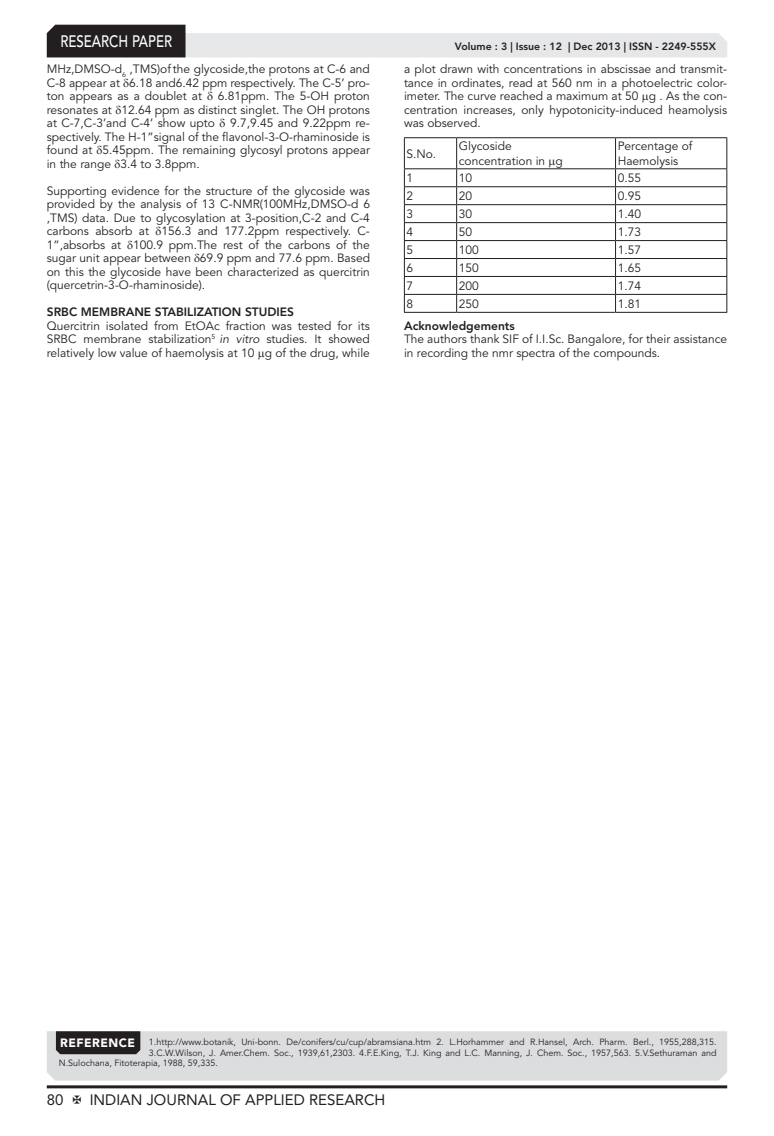
<style>
.page{position:relative;width:774px;height:1136px;background:#fff}
.page>*{position:absolute;margin:0;border:0;box-sizing:border-box;transform-origin:0 0}
.t1{font:500 16.5px "Avenir LT Std";color:#fff;scale:.8 1}
.t2{font:15px "Avenir LT Std";color:#231f20}
.Body_Text{font:12px/13.5px "Avenir LT Std";color:#231f20;text-align:justify}
.For_Table{font:12px "Avenir LT Std";color:#231f20}
.Bold{font:800 12px "Avenir LT Std";color:#231f20}
.t3{font:900 12px "Avenir LT Std";letter-spacing:.04em;color:#fff}
.t4{font:800 10.5px "Avenir LT Std";color:#231f20}
.Reference{font:9px "Avenir LT Std";color:#231f20}
.s1{font-style:italic}
</style>
<div class="page">
<hr style="left:47px;top:1085px;width:680px;height:3px;background:#231f20">
<svg style="left:47px;top:25px;width:680px;height:32px"></svg>
<svg style="left:47px;top:1031px;width:680px;height:49px;background:#d1d2d4"></svg>
<svg style="left:405px;top:138px;width:321px;height:174px"></svg>
<hr style="left:456px;top:138px;width:1px;height:30px;background:#231f20">
<hr style="left:615px;top:138px;width:1px;height:30px;background:#231f20">
<hr style="left:404px;top:168px;width:53px;height:1px;background:#231f20">
<hr style="left:457px;top:168px;width:158px;height:1px;background:#231f20">
<hr style="left:615px;top:168px;width:112px;height:1px;background:#231f20">
<hr style="left:404px;top:186px;width:53px;height:1px;background:#231f20">
<hr style="left:457px;top:186px;width:158px;height:1px;background:#231f20">
<hr style="left:615px;top:186px;width:112px;height:1px;background:#231f20">
<hr style="left:404px;top:204px;width:53px;height:1px;background:#231f20">
<hr style="left:457px;top:204px;width:158px;height:1px;background:#231f20">
<hr style="left:615px;top:204px;width:112px;height:1px;background:#231f20">
<hr style="left:404px;top:222px;width:53px;height:1px;background:#231f20">
<hr style="left:457px;top:222px;width:158px;height:1px;background:#231f20">
<hr style="left:615px;top:222px;width:112px;height:1px;background:#231f20">
<hr style="left:404px;top:240px;width:53px;height:1px;background:#231f20">
<hr style="left:457px;top:240px;width:158px;height:1px;background:#231f20">
<hr style="left:615px;top:240px;width:112px;height:1px;background:#231f20">
<hr style="left:404px;top:258px;width:53px;height:1px;background:#231f20">
<hr style="left:457px;top:258px;width:158px;height:1px;background:#231f20">
<hr style="left:615px;top:258px;width:112px;height:1px;background:#231f20">
<hr style="left:404px;top:276px;width:53px;height:1px;background:#231f20">
<hr style="left:457px;top:276px;width:158px;height:1px;background:#231f20">
<hr style="left:615px;top:276px;width:112px;height:1px;background:#231f20">
<hr style="left:404px;top:294px;width:53px;height:1px;background:#231f20">
<hr style="left:457px;top:294px;width:158px;height:1px;background:#231f20">
<svg style="left:456px;top:169px;width:1px;height:143px"></svg>
<hr style="left:615px;top:294px;width:112px;height:1px;background:#231f20">
<svg style="left:615px;top:169px;width:1px;height:143px"></svg>
<hr style="left:404px;top:137px;width:53px;height:1px;background:#231f20">
<hr style="left:404px;top:138px;width:1px;height:30px;background:#231f20">
<hr style="left:457px;top:137px;width:158px;height:1px;background:#231f20">
<hr style="left:615px;top:137px;width:112px;height:1px;background:#231f20">
<hr style="left:726px;top:138px;width:1px;height:30px;background:#231f20">
<svg style="left:404px;top:169px;width:1px;height:143px"></svg>
<svg style="left:726px;top:169px;width:1px;height:143px"></svg>
<hr style="left:404px;top:312px;width:53px;height:1px;background:#231f20">
<hr style="left:457px;top:312px;width:158px;height:1px;background:#231f20">
<hr style="left:615px;top:312px;width:112px;height:1px;background:#231f20">
<svg style="left:549px;top:160px;width:6px;height:8px"></svg>
<h1 class="t1" style="left:60px;top:32px;width:141px">RESEARCH PAPER</h1>
<p class="Body_Text" style="left:47px;top:62px;width:325px">MHz,DMSO-d<sub>6</sub> ,TMS)of the glycoside,the protons at C-6 and C-8 appear at 6.18 and6.42 ppm respectively. The C-5’ pro&shy;ton appears as a doublet at</p>
<p class="Body_Text" style="left:47px;top:89px;width:325px;text-indent:171px">6.81ppm. The 5-OH proton resonates at 12.64 ppm as distinct singlet. The OH protons at C-7,C-3’and C-4’ show upto</p>
<p class="Body_Text" style="left:47px;top:116px;width:325px;text-indent:183px">9.7,9.45 and 9.22ppm re&shy;spectively. The H-1”signal of the flavonol-3-O-rhaminoside is found at 5.45ppm. The remaining glycosyl protons appear in the range 3.4 to 3.8ppm.</p>
<p class="Body_Text" style="left:47px;top:184px;width:325px">Supporting evidence for the structure of the glycoside was provided by the analysis of 13 C-NMR(100MHz,DMSO-d 6 ,TMS) data. Due to glycosylation at 3-position,C-2 and C-4 carbons absorb at 156.3 and 177.2ppm respectively. C-1”,absorbs at 100.9 ppm.The rest of the carbons of the sugar unit appear between 69.9 ppm and 77.6 ppm. Based on this the glycoside have been characterized as quercitrin (quercetrin-3-O-rhaminoside).</p>
<p class="Bold" style="left:47px;top:305px;width:249px">SRBC MEMBRANE STABILIZATION STUDIES</p>
<p class="Body_Text" style="left:47px;top:319px;width:325px">Quercitrin isolated from EtOAc fraction was tested for its SRBC membrane stabilization<sup>5</sup> <span class="s1">in vitro</span> studies. It showed relatively low value of haemolysis at 10 g of the drug, while</p>
<p class="t4" style="left:455px;top:41px;width:262px">Volume : 3 | Issue : 12 | Dec 2013 | ISSN - 2249-555X</p>
<p class="Body_Text" style="left:404px;top:62px;width:325px">a plot drawn with concentrations in abscissae and transmit&shy;tance in ordinates, read at 560 nm in a photoelectric color&shy;imeter. The curve reached a maximum at 50 g . As the con&shy;centration increases, only hypotonicity-induced heamolysis was observed.</p>
<p class="For_Table" style="left:406px;top:147px;width:31px">S.No.</p>
<p class="For_Table" style="left:618px;top:139px;width:76px">Percentage of</p>
<p class="For_Table" style="left:618px;top:154px;width:62px">Haemolysis</p>
<p class="For_Table" style="left:459px;top:139px;width:54px">Glycoside</p>
<p class="Body_Text" style="left:459px;top:155px;width:106px">concentration in g</p>
<p class="For_Table" style="left:406px;top:171px;width:8px">1</p>
<p class="For_Table" style="left:459px;top:171px;width:15px">10</p>
<p class="For_Table" style="left:618px;top:171px;width:25px">0.55</p>
<p class="For_Table" style="left:406px;top:189px;width:8px">2</p>
<p class="For_Table" style="left:459px;top:189px;width:15px">20</p>
<p class="For_Table" style="left:618px;top:189px;width:25px">0.95</p>
<p class="For_Table" style="left:406px;top:207px;width:8px">3</p>
<p class="For_Table" style="left:459px;top:207px;width:15px">30</p>
<p class="For_Table" style="left:618px;top:207px;width:25px">1.40</p>
<p class="For_Table" style="left:406px;top:225px;width:8px">4</p>
<p class="For_Table" style="left:459px;top:225px;width:15px">50</p>
<p class="For_Table" style="left:618px;top:225px;width:25px">1.73</p>
<p class="For_Table" style="left:406px;top:243px;width:8px">5</p>
<p class="For_Table" style="left:459px;top:243px;width:22px">100</p>
<p class="For_Table" style="left:618px;top:243px;width:25px">1.57</p>
<p class="For_Table" style="left:406px;top:261px;width:8px">6</p>
<p class="For_Table" style="left:459px;top:261px;width:22px">150</p>
<p class="For_Table" style="left:618px;top:261px;width:25px">1.65</p>
<p class="For_Table" style="left:406px;top:279px;width:8px">7</p>
<p class="For_Table" style="left:459px;top:279px;width:22px">200</p>
<p class="For_Table" style="left:618px;top:279px;width:25px">1.74</p>
<p class="For_Table" style="left:406px;top:297px;width:8px">8</p>
<p class="For_Table" style="left:459px;top:297px;width:22px">250</p>
<p class="For_Table" style="left:618px;top:297px;width:25px">1.81</p>
<p class="Bold" style="left:404px;top:318px;width:112px">Acknowledgements</p>
<p class="Body_Text" style="left:404px;top:332px;width:325px">The authors thank SIF of I.I.Sc. Bangalore, for their assistance in recording the nmr spectra of the compounds.</p>
<p class="t3" style="left:60px;top:1035px;width:76px">REFERENCE</p>
<p class="Reference" style="left:149px;top:1036px;width:569px">1.http://www.botanik, Uni-bonn. De/conifers/cu/cup/abramsiana.htm 2. L.Horhammer and R.Hansel, Arch. Pharm. Berl., 1955,288,315.</p>
<p class="Reference" style="left:149px;top:1047px;width:569px">3.C.W.Wilson, J. Amer.Chem. Soc., 1939,61,2303. 4.F.E.King, T.J. King and L.C. Manning, J. Chem. Soc., 1957,563. 5.V.Sethuraman and</p>
<p class="Reference" style="left:59px;top:1057px;width:161px">N.Sulochana, Fitoterapia, 1988, 59,335.</p>
<p class="t2" style="left:47px;top:1090px;width:18px">80</p>
<p class="t2" style="left:90px;top:1090px;width:297px">INDIAN JOURNAL OF APPLIED RESEARCH</p>
</div>
